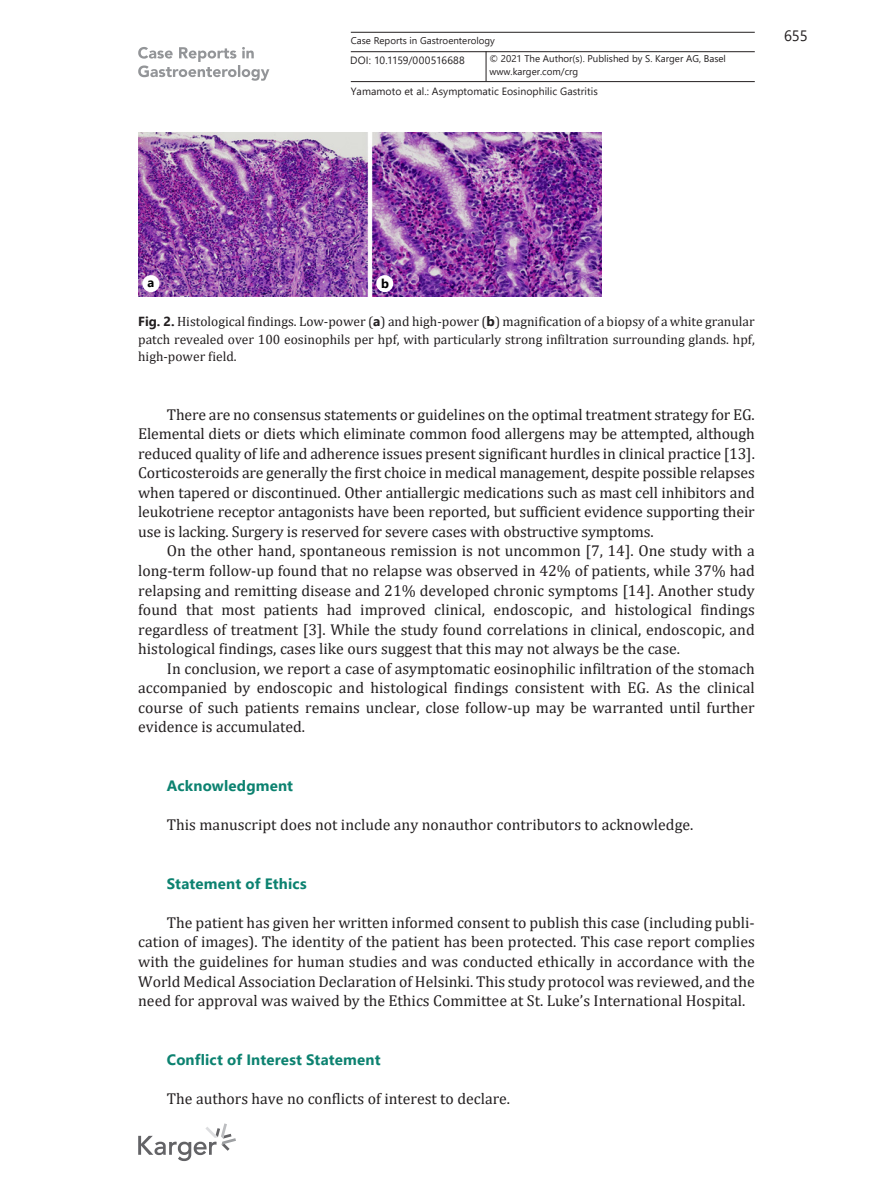
<style>
.page{position:relative;width:893px;height:1191px;background:#fff}
.page>*{position:absolute;margin:0;border:0;box-sizing:border-box;transform-origin:0 0}
.t1{font:15.75px/19.5px "Cambria";color:#231f20;text-align:justify}
.t2{font:700 15px "Segoe UI";letter-spacing:.01em;color:#0c8270}
.t3{font:15px "Segoe UI";color:#231f20}
.t4{font:13.5px/17.4px "Cambria";color:#231f20;text-align:justify}
.t5{font:700 12.75px "Segoe UI";color:#000}
.t6{font:10.5px "Segoe UI";letter-spacing:.005em;color:#231f20}
.t7{font:9.75px "Segoe UI";color:#231f20}
.s1{font-family:"Segoe UI";font-weight:700;font-size:13.2px}
.s2{font-family:"Segoe UI";font-weight:700}
</style>
<div class="page">
<hr style="left:351px;top:51px;width:404px;height:1px;background:#231f20">
<hr style="left:351px;top:81px;width:404px;height:1px;background:#231f20">
<hr style="left:351px;top:32px;width:404px;height:1px;background:#231f20">
<hr style="left:486px;top:51px;width:1px;height:30px;background:#231f20">
<svg style="left:138px;top:1123px;width:98px;height:38px"></svg>
<svg style="left:138px;top:47px;width:131px;height:34px"></svg>
<img style="left:138px;top:133px;width:464px;height:163px">
<div style="left:142px;top:275px;width:17px;height:17px;background:#fff;border-radius:50%"></div>
<div style="left:376px;top:275px;width:17px;height:17px;background:#fff;border-radius:50%"></div>
<p class="t7" style="left:351px;top:31px;width:146px">Case Reports in Gastroenterology</p>
<p class="t6" style="left:350px;top:50px;width:116px">DOI: 10.1159/000516688</p>
<p class="t7" style="left:489px;top:50px;width:238px">© 2021 The Author(s). Published by S. Karger AG, Basel</p>
<p class="t7" style="left:489px;top:62px;width:90px">www.karger.com/crg</p>
<p class="t6" style="left:351px;top:81px;width:248px">Yamamoto et al.: Asymptomatic Eosinophilic Gastritis</p>
<p class="t3" style="left:784px;top:22px;width:25px">655</p>
<p class="t5" style="left:148px;top:270px;width:8px">a</p>
<p class="t5" style="left:381px;top:271px;width:9px">b</p>
<p class="t4" style="left:138px;top:313px;width:618px"><span class="s1">Fig. 2.</span> Histological findings. Low-power (<span class="s2">a</span>) and high-power (<span class="s2">b</span>) magnification of a biopsy of a white granular patch revealed over 100 eosinophils per hpf, with particularly strong infiltration surrounding glands. hpf, high-power field.</p>
<p class="t1" style="left:138px;top:404px;width:618px;text-indent:29px">There are no consensus statements or guidelines on the optimal treatment strategy for EG.<br>Elemental diets or diets which eliminate common food allergens may be attempted, although reduced quality of life and adherence issues present significant hurdles in clinical practice [13].<br>Corticosteroids are generally the first choice in medical management, despite possible relapses when tapered or discontinued. Other antiallergic medications such as mast cell inhibitors and leukotriene receptor antagonists have been reported, but sufficient evidence supporting their use is lacking. Surgery is reserved for severe cases with obstructive symptoms.</p>
<p class="t1" style="left:138px;top:541px;width:618px;text-indent:29px">On the other hand, spontaneous remission is not uncommon [7, 14]. One study with a long-term follow-up found that no relapse was observed in 42% of patients, while 37% had relapsing and remitting disease and 21% developed chronic symptoms [14]. Another study found that most patients had improved clinical, endoscopic, and histological findings regardless of treatment [3]. While the study found correlations in clinical, endoscopic, and histological findings, cases like ours suggest that this may not always be the case.</p>
<p class="t1" style="left:138px;top:658px;width:618px;text-indent:29px">In conclusion, we report a case of asymptomatic eosinophilic infiltration of the stomach accompanied by endoscopic and histological findings consistent with EG. As the clinical course of such patients remains unclear, close follow-up may be warranted until further evidence is accumulated.</p>
<p class="t2" style="left:167px;top:771px;width:128px">Acknowledgment</p>
<p class="t1" style="left:167px;top:815px;width:528px">This manuscript does not include any nonauthor contributors to acknowledge.</p>
<p class="t2" style="left:167px;top:869px;width:141px">Statement of Ethics</p>
<p class="t1" style="left:138px;top:912px;width:618px;text-indent:29px">The patient has given her written informed consent to publish this case (including publi&shy;cation of images). The identity of the patient has been protected. This case report complies with the guidelines for human studies and was conducted ethically in accordance with the World Medical Association Declaration of Helsinki. This study protocol was reviewed, and the need for approval was waived by the Ethics Committee at St. Luke’s International Hospital.</p>
<p class="t2" style="left:167px;top:1045px;width:215px">Conflict of Interest Statement</p>
<p class="t1" style="left:167px;top:1088px;width:345px">The authors have no conflicts of interest to declare.</p>
</div>
